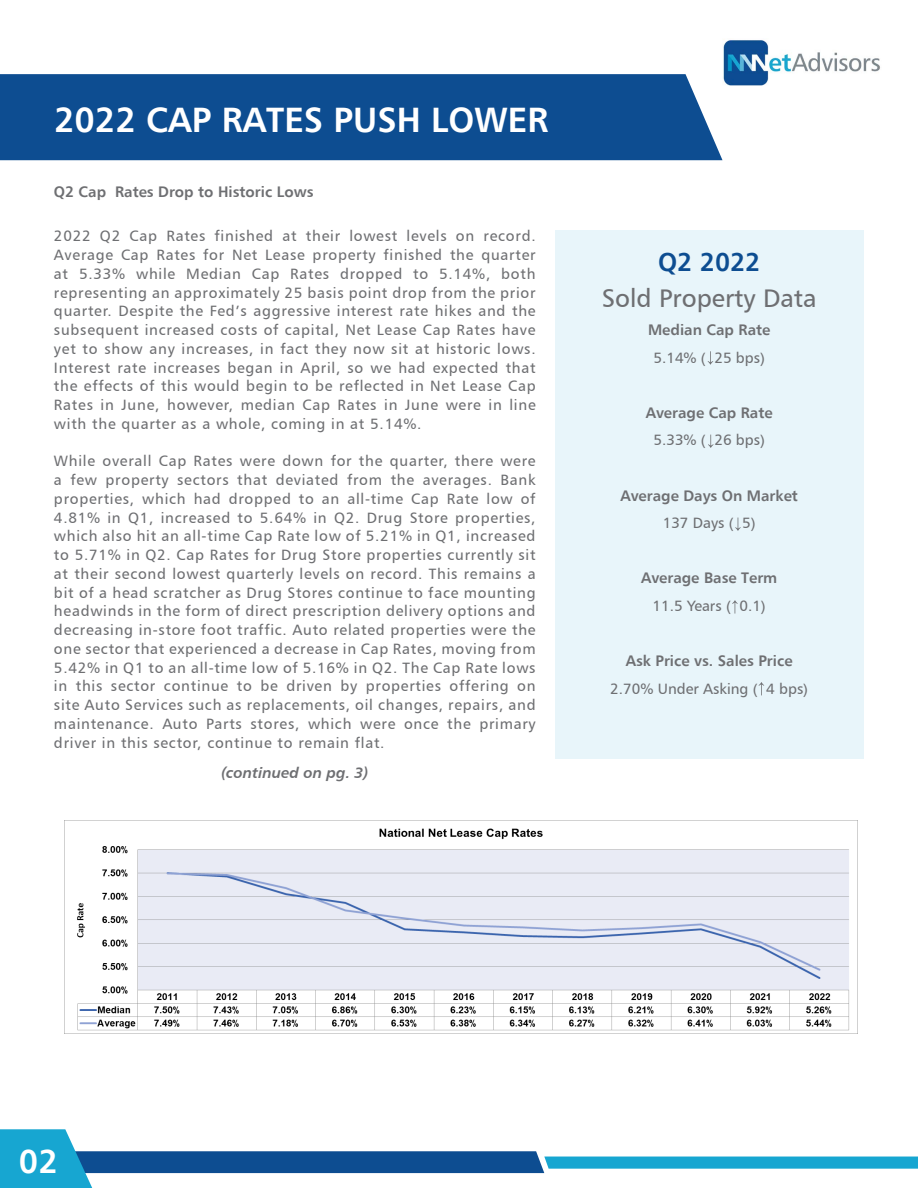
<style>
.page{position:relative;width:918px;height:1188px;background:#fff}
.page>*{position:absolute;margin:0;border:0;box-sizing:border-box;transform-origin:0 0}
.t1{font:34.5px "Humanist 777 BT Bold B";color:#fff}
.t2{font:32.85px "Humanist 777 BT Bold B";color:#fff}
.t3{font:25.5px "Humanist 777 BT Roman B";color:#6e6f72}
.t4{font:25.5px "Humanist 777 BT Bold B";color:#0d4d91}
.t5{font:15px/18.8px "Humanist 777 BT Roman B";letter-spacing:.05em;color:#6e6f72;text-align:justify}
.t6{font:15px "Humanist 777 BT Bold B";color:#6e6f72}
.t7{font:15px "Humanist 777 BT Roman B";color:#6e6f72}
.t8{font:15px "Humanist 777 BT Bold Italic B";color:#6e6f72}
</style>
<div class="page">
<img style="left:723px;top:40px;width:157px;height:46px">
<svg style="left:0;top:1129px;width:918px;height:59px"></svg>
<div style="left:555px;top:230px;width:309px;height:528px;background:#e8f5fa"></div>
<div style="left:0;top:74px;width:723px;height:86px;background:#0d4d91"></div>
<svg style="left:732px;top:600px;width:6px;height:14px"></svg>
<svg style="left:708px;top:351px;width:5px;height:14px"></svg>
<svg style="left:708px;top:435px;width:5px;height:13px"></svg>
<svg style="left:735px;top:518px;width:6px;height:13px"></svg>
<svg style="left:759px;top:682px;width:5px;height:13px"></svg>
<img style="left:64px;top:820px;width:794px;height:214px">
<h1 class="t1" style="left:54px;top:99px;width:496px">2022 CAP RATES PUSH LOWER</h1>
<p class="t6" style="left:54px;top:182px;width:261px">Q2 Cap Rates Drop to Historic Lows</p>
<p class="t5" style="left:54px;top:226px;width:483px">2022 Q2 Cap Rates finished at their lowest levels on record.<br>Average Cap Rates for Net Lease property finished the quarter at 5.33% while Median Cap Rates dropped to 5.14%, both representing an approximately 25 basis point drop from the prior quarter. Despite the Fed’s aggressive interest rate hikes and the subsequent increased costs of capital, Net Lease Cap Rates have yet to show any increases, in fact they now sit at historic lows.<br>Interest rate increases began in April, so we had expected that the effects of this would begin to be reflected in Net Lease Cap Rates in June, however, median Cap Rates in June were in line with the quarter as a whole, coming in at 5.14%.</p>
<p class="t5" style="left:54px;top:451px;width:483px">While overall Cap Rates were down for the quarter, there were a few property sectors that deviated from the averages. Bank properties, which had dropped to an all-time Cap Rate low of 4.81% in Q1, increased to 5.64% in Q2. Drug Store properties, which also hit an all-time Cap Rate low of 5.21% in Q1, increased to 5.71% in Q2. Cap Rates for Drug Store properties currently sit at their second lowest quarterly levels on record. This remains a bit of a head scratcher as Drug Stores continue to face mounting headwinds in the form of direct prescription delivery options and decreasing in-store foot traffic. Auto related properties were the one sector that experienced a decrease in Cap Rates, moving from 5.42% in Q1 to an all-time low of 5.16% in Q2. The Cap Rate lows in this sector continue to be driven by properties offering on site Auto Services such as replacements, oil changes, repairs, and maintenance. Auto Parts stores, which were once the primary driver in this sector, continue to remain flat.</p>
<p class="t8" style="left:221px;top:763px;width:149px">(continued on pg. 3)</p>
<h3 class="t4" style="left:658px;top:246px;width:104px">Q2 2022</h3>
<h3 class="t3" style="left:602px;top:283px;width:216px">Sold Property Data</h3>
<p class="t6" style="left:648px;top:320px;width:124px">Median Cap Rate</p>
<p class="t5" style="left:654px;top:348px;width:113px">5.14% ( 25 bps)</p>
<p class="t6" style="left:646px;top:403px;width:128px">Average Cap Rate</p>
<p class="t5" style="left:653px;top:430px;width:113px">5.33% ( 26 bps)</p>
<p class="t6" style="left:621px;top:486px;width:179px">Average Days On Market</p>
<p class="t5" style="left:663px;top:513px;width:95px">137 Days ( 5)</p>
<p class="t6" style="left:641px;top:569px;width:138px">Average Base Term</p>
<p class="t5" style="left:653px;top:596px;width:115px">11.5 Years ( 0.1)</p>
<p class="t6" style="left:626px;top:651px;width:168px">Ask Price vs. Sales Price</p>
<p class="t7" style="left:610px;top:679px;width:199px">2.70% Under Asking ( 4 bps)</p>
<h2 class="t2" style="left:19px;top:1140px;width:40px">02</h2>
</div>
